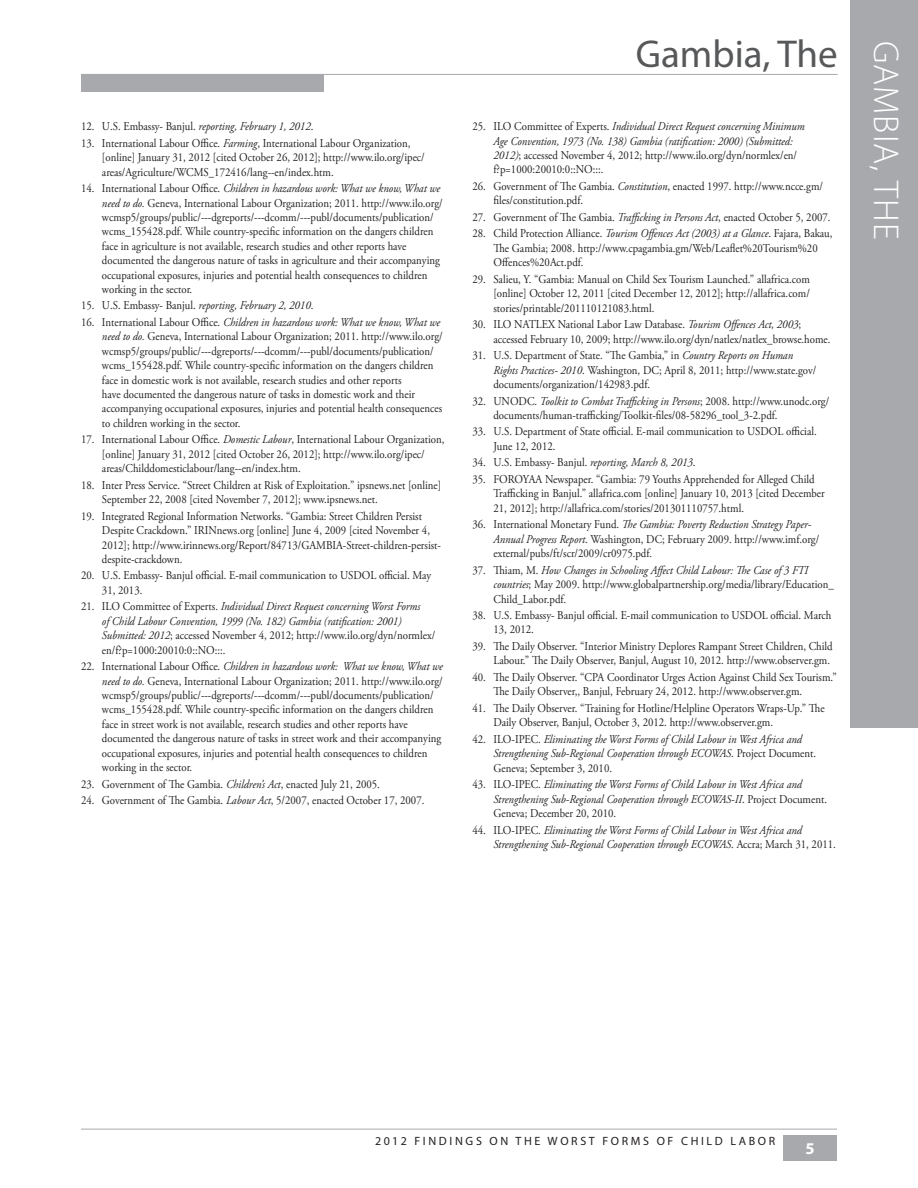
<style>
.page{position:relative;width:918px;height:1188px;background:#fff}
.page>*{position:absolute;margin:0;border:0;box-sizing:border-box;transform-origin:0 0}
.t1{font:39px "Myriad Pro";color:#57585a}
.t2{font:300 36px "Myriad Pro";letter-spacing:.025em;color:#fff}
.t3{font:700 16.5px "Myriad Pro";color:#fff}
.t4{font:12px/14.4px "Adobe Garamond Pro";color:#231f20;scale:.9 1}
.t5{font:italic 12px/14.4px "Adobe Garamond Pro";color:#231f20;scale:.9 1}
.t6{font:12px "Myriad Pro";letter-spacing:.22em;color:#231f20}
.s1{font-style:normal}
.s2{font-style:italic}
</style>
<div class="page">
<div style="left:81px;top:74px;width:243px;height:18px;background:#a8a9ad"></div>
<hr style="left:82px;top:74px;width:756px;height:1px;background:#a8a9ad">
<div style="left:850px;top:0;width:68px;height:728px;background:#a8a9ad"></div>
<div style="left:783px;top:1136px;width:54px;height:25px;background:#a8a9ad"></div>
<hr style="left:81px;top:1129px;width:756px;height:1px;background:#a8a9ad">
<p class="t5" style="left:81px;top:120px;width:260px"><span class="s1">12. U.S. Embassy- Banjul.</span> reporting, February 1, 2012<span class="s1">.</span></p>
<p class="t4" style="left:102px;top:136px;width:360px;text-indent:-21px">13. International Labour Office. <span class="s2">Farming</span>, International Labour Organization, [online] January 31, 2012 [cited October 26, 2012]; http://www.ilo.org/ipec/ areas/Agriculture/WCMS_172416/lang--en/index.htm.</p>
<p class="t4" style="left:102px;top:182px;width:380px;text-indent:-21px">14. International Labour Office. <span class="s2">Children in hazardous work: What we know, What we need to do.</span> Geneva, International Labour Organization; 2011. http://www.ilo.org/ wcmsp5/groups/public/---dgreports/---dcomm/---publ/documents/publication/ wcms_155428.pdf. While country-specific information on the dangers children face in agriculture is not available, research studies and other reports have documented the dangerous nature of tasks in agriculture and their accompanying occupational exposures, injuries and potential health consequences to children working in the sector.</p>
<p class="t5" style="left:81px;top:299px;width:260px"><span class="s1">15. U.S. Embassy- Banjul.</span> reporting, February 2, 2010<span class="s1">.</span></p>
<p class="t4" style="left:102px;top:315px;width:380px;text-indent:-21px">16. International Labour Office. <span class="s2">Children in hazardous work: What we know, What we need to do.</span> Geneva, International Labour Organization; 2011. http://www.ilo.org/ wcmsp5/groups/public/---dgreports/---dcomm/---publ/documents/publication/ wcms_155428.pdf. While country-specific information on the dangers children face in domestic work is not available, research studies and other reports<br>have documented the dangerous nature of tasks in domestic work and their accompanying occupational exposures, injuries and potential health consequences to children working in the sector.</p>
<p class="t4" style="left:102px;top:433px;width:382px;text-indent:-21px">17. International Labour Office. <span class="s2">Domestic Labour</span>, International Labour Organization, [online] January 31, 2012 [cited October 26, 2012]; http://www.ilo.org/ipec/ areas/Childdomesticlabour/lang--en/index.htm.</p>
<p class="t4" style="left:102px;top:478px;width:379px;text-indent:-21px">18. Inter Press Service. “Street Children at Risk of Exploitation.” ipsnews.net [online]<br>September 22, 2008 [cited November 7, 2012]; www.ipsnews.net.</p>
<p class="t4" style="left:102px;top:509px;width:378px;text-indent:-21px">19. Integrated Regional Information Networks. “Gambia: Street Children Persist Despite Crackdown.” IRINnews.org [online] June 4, 2009 [cited November 4, 2012]; http://www.irinnews.org/Report/84713/GAMBIA-Street-children-persist&shy;despite-crackdown.</p>
<p class="t4" style="left:102px;top:569px;width:367px;text-indent:-21px">20. U.S. Embassy- Banjul official. E-mail communication to USDOL official. May<br>31, 2013.</p>
<p class="t5" style="left:102px;top:600px;width:372px;text-indent:-21px"><span class="s1">21. ILO Committee of Experts.</span> Individual Direct Request concerning Worst Forms<br>of Child Labour Convention, 1999 (No. 182) Gambia (ratification: 2001)<br>Submitted: 2012<span class="s1">; accessed November 4, 2012; http://www.ilo.org/dyn/normlex/ en/f?p=1000:20010:0::NO:::.</span></p>
<p class="t4" style="left:102px;top:660px;width:380px;text-indent:-21px">22. International Labour Office. <span class="s2">Children in hazardous work: What we know, What we need to do.</span> Geneva, International Labour Organization; 2011. http://www.ilo.org/ wcmsp5/groups/public/---dgreports/---dcomm/---publ/documents/publication/ wcms_155428.pdf. While country-specific information on the dangers children face in street work is not available, research studies and other reports have documented the dangerous nature of tasks in street work and their accompanying occupational exposures, injuries and potential health consequences to children working in the sector.</p>
<p class="t4" style="left:81px;top:777px;width:334px">23. Government of The Gambia. <span class="s2">Children’s Act</span>, enacted July 21, 2005.</p>
<p class="t4" style="left:81px;top:794px;width:383px">24. Government of The Gambia. <span class="s2">Labour Act</span>, 5/2007, enacted October 17, 2007.</p>
<h1 class="t1" style="left:636px;top:30px;width:203px">GAMBIA, THE</h1>
<h2 class="t2" style="left:906px;top:41px;width:200px;rotate:90deg">GAMBIA, THE</h2>
<p class="t4" style="left:493px;top:120px;width:347px;text-indent:-21px">25. ILO Committee of Experts. <span class="s2">Individual Direct Request concerning Minimum Age Convention, 1973 (No. 138) Gambia (ratification: 2000) (Submitted:<br>2012)</span>; accessed November 4, 2012; http://www.ilo.org/dyn/normlex/en/ f?p=1000:20010:0::NO:::.</p>
<p class="t4" style="left:493px;top:179px;width:368px;text-indent:-21px">26. Government of The Gambia. <span class="s2">Constitution</span>, enacted 1997. http://www.ncce.gm/ files/constitution.pdf.</p>
<p class="t4" style="left:472px;top:210px;width:399px">27. Government of The Gambia. <span class="s2">Trafficking in Persons Act</span>, enacted October 5, 2007.</p>
<p class="t4" style="left:493px;top:227px;width:378px;text-indent:-21px">28. Child Protection Alliance. <span class="s2">Tourism Offences Act (2003) at a Glance</span>. Fajara, Bakau,<br>The Gambia; 2008. http://www.cpagambia.gm/Web/Leaflet%20Tourism%20<br>Offences%20Act.pdf.</p>
<p class="t4" style="left:493px;top:272px;width:353px;text-align:justify;text-indent:-21px">29. Salieu, Y. “Gambia: Manual on Child Sex Tourism Launched.” allafrica.com [online] October 12, 2011 [cited December 12, 2012]; http://allafrica.com/ stories/printable/201110121083.html.</p>
<p class="t4" style="left:493px;top:318px;width:376px;text-indent:-21px">30. ILO NATLEX National Labor Law Database. <span class="s2">Tourism Offences Act, 2003</span>; accessed February 10, 2009; http://www.ilo.org/dyn/natlex/natlex_browse.home.</p>
<p class="t4" style="left:493px;top:349px;width:360px;text-indent:-21px">31. U.S. Department of State. “The Gambia,” in <span class="s2">Country Reports on Human<br>Rights Practices- 2010</span>. Washington, DC; April 8, 2011; http://www.state.gov/ documents/organization/142983.pdf.</p>
<p class="t4" style="left:493px;top:394px;width:375px;text-indent:-21px">32. UNODC. <span class="s2">Toolkit to Combat Trafficking in Persons</span>; 2008. http://www.unodc.org/ documents/human-trafficking/Toolkit-files/08-58296_tool_3-2.pdf.</p>
<p class="t4" style="left:493px;top:425px;width:361px;text-indent:-21px">33. U.S. Department of State official. E-mail communication to USDOL official.<br>June 12, 2012.</p>
<p class="t4" style="left:472px;top:456px;width:249px">34. U.S. Embassy- Banjul. <span class="s2">reporting, March 8, 2013</span>.</p>
<p class="t4" style="left:493px;top:472px;width:370px;text-indent:-21px">35. FOROYAA Newspaper. “Gambia: 79 Youths Apprehended for Alleged Child<br>Trafficking in Banjul.” allafrica.com [online] January 10, 2013 [cited December<br>21, 2012]; http://allafrica.com/stories/201301110757.html.</p>
<p class="t4" style="left:493px;top:518px;width:364px;text-indent:-21px">36. International Monetary Fund. <span class="s2">The Gambia: Poverty Reduction Strategy Paper-<br>Annual Progress Report</span>. Washington, DC; February 2009. http://www.imf.org/ external/pubs/ft/scr/2009/cr0975.pdf.</p>
<p class="t4" style="left:493px;top:563px;width:380px;text-indent:-21px">37. Thiam, M. <span class="s2">How Changes in Schooling Affect Child Labour: The Case of 3 FTI countries</span>; May 2009. http://www.globalpartnership.org/media/library/Education_<br>Child_Labor.pdf.</p>
<p class="t4" style="left:493px;top:609px;width:377px;text-indent:-21px">38. U.S. Embassy- Banjul official. E-mail communication to USDOL official. March<br>13, 2012.</p>
<p class="t4" style="left:472px;top:639px;width:402px;text-align:right">39. The Daily Observer. “Interior Ministry Deplores Rampant Street Children, Child<br>Labour.” The Daily Observer, Banjul, August 10, 2012. http://www.observer.gm.</p>
<p class="t4" style="left:493px;top:670px;width:383px;text-indent:-21px">40. The Daily Observer. “CPA Coordinator Urges Action Against Child Sex Tourism.”<br>The Daily Observer,, Banjul, February 24, 2012. http://www.observer.gm.</p>
<p class="t4" style="left:493px;top:701px;width:370px;text-indent:-21px">41. The Daily Observer. “Training for Hotline/Helpline Operators Wraps-Up.” The<br>Daily Observer, Banjul, October 3, 2012. http://www.observer.gm.</p>
<p class="t5" style="left:493px;top:732px;width:360px;text-indent:-21px"><span class="s1">42. ILO-IPEC.</span> Eliminating the Worst Forms of Child Labour in West Africa and<br>Strengthening Sub-Regional Cooperation through ECOWAS<span class="s1">. Project Document.<br>Geneva; September 3, 2010.</span></p>
<p class="t5" style="left:493px;top:778px;width:372px;text-indent:-21px"><span class="s1">43. ILO-IPEC.</span> Eliminating the Worst Forms of Child Labour in West Africa and<br>Strengthening Sub-Regional Cooperation through ECOWAS-II<span class="s1">. Project Document.<br>Geneva; December 20, 2010.</span></p>
<p class="t5" style="left:493px;top:823px;width:382px;text-indent:-21px"><span class="s1">44. ILO-IPEC.</span> Eliminating the Worst Forms of Child Labour in West Africa and<br>Strengthening Sub-Regional Cooperation through ECOWAS<span class="s1">. Accra; March 31, 2011.</span></p>
<p class="t6" style="left:375px;top:1133px;width:402px">2012 FINDINGS ON THE WORST FORMS OF CHILD LABOR</p>
<h3 class="t3" style="left:805px;top:1138px;width:11px">5</h3>
</div>
